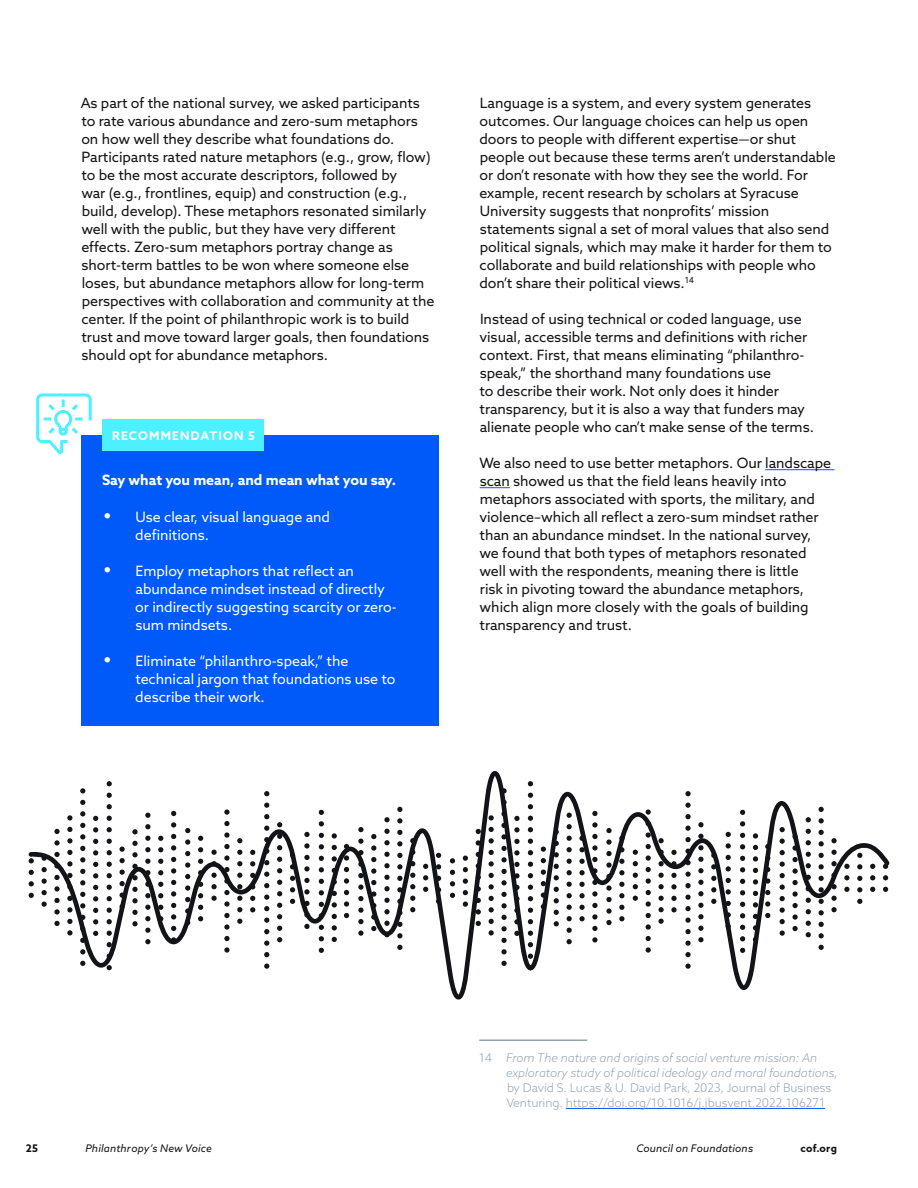
<style>
.page{position:relative;width:918px;height:1188px;background:#fff}
.page>*{position:absolute;margin:0;border:0;box-sizing:border-box;transform-origin:0 0}
.t1{font:14.25px/18px "Azo Sans";letter-spacing:-.005em;color:#121417}
.t2{font:14.25px/18px "Azo Sans";letter-spacing:-.005em;color:#fff}
.t3{font:700 14.25px "Azo Sans";letter-spacing:-.005em;color:#fff}
.t4{font:italic 300 12px/15px "Azo Sans";letter-spacing:-.005em;color:#96a3b0}
.t5{font:300 12px/15px "Azo Sans";letter-spacing:-.005em;color:#96a3b0}
.t6{font:700 12px "Azo Sans";letter-spacing:.095em;color:#fff}
.t7{font:italic 10.5px "Azo Sans";letter-spacing:.015em;color:#121417}
.t8{font:700 10.5px "Azo Sans";letter-spacing:.02em;color:#121417}
.s1{font-weight:700;font-size:21px}
.s2{font-style:normal}
</style>
<div class="page">
<div style="left:81px;top:435px;width:358px;height:291px;background:#0059f9"></div>
<hr style="left:765px;top:469px;width:70px;height:1px;background:#0059f9">
<hr style="left:480px;top:487px;width:30px;height:1px;background:#0059f9">
<hr style="left:479px;top:1039px;width:108px;height:2px;background:#96a3b0">
<hr style="left:566px;top:1108px;width:259px;height:1px;background:#0059f9">
<svg style="left:36px;top:393px;width:56px;height:61px"></svg>
<svg style="left:28px;top:771px;width:862px;height:229px"></svg>
<div style="left:102px;top:419px;width:162px;height:32px;background:#4df0ff"></div>
<p class="t1" style="left:81px;top:94px;width:355px">As part of the national survey, we asked participants to rate various abundance and zero-sum metaphors on how well they describe what foundations do.<br>Participants rated nature metaphors (e.g., grow, flow) to be the most accurate descriptors, followed by<br>war (e.g., frontlines, equip) and construction (e.g., build, develop). These metaphors resonated similarly well with the public, but they have very different effects. Zero-sum metaphors portray change as short-term battles to be won where someone else loses, but abundance metaphors allow for long-term perspectives with collaboration and community at the center. If the point of philanthropic work is to build trust and move toward larger goals, then foundations should opt for abundance metaphors.</p>
<p class="t1" style="left:480px;top:94px;width:358px">Language is a system, and every system generates outcomes. Our language choices can help us open doors to people with different expertise—or shut people out because these terms aren’t understandable or don’t resonate with how they see the world. For example, recent research by scholars at Syracuse University suggests that nonprofits’ mission statements signal a set of moral values that also send political signals, which may make it harder for them to collaborate and build relationships with people who don’t share their political views.<sup>14</sup></p>
<p class="t1" style="left:479px;top:310px;width:336px">Instead of using technical or coded language, use visual, accessible terms and definitions with richer context. First, that means eliminating “philanthro&shy;speak,” the shorthand many foundations use<br>to describe their work. Not only does it hinder transparency, but it is also a way that funders may alienate people who can’t make sense of the terms.</p>
<p class="t1" style="left:479px;top:454px;width:353px">We also need to use better metaphors. Our landscape scan showed us that the field leans heavily into metaphors associated with sports, the military, and violence–which all reflect a zero-sum mindset rather than an abundance mindset. In the national survey, we found that both types of metaphors resonated well with the respondents, meaning there is little<br>risk in pivoting toward the abundance metaphors, which align more closely with the goals of building transparency and trust.</p>
<p class="t6" style="left:112px;top:428px;width:144px">RECOMMENDATION 5</p>
<p class="t3" style="left:102px;top:471px;width:296px">Say what you mean, and mean what you say.</p>
<p class="t2" style="left:135px;top:508px;width:196px;text-indent:-32px"><span class="s1">•</span> Use clear, visual language and definitions.</p>
<p class="t2" style="left:135px;top:562px;width:263px;text-indent:-32px"><span class="s1">•</span> Employ metaphors that reflect an abundance mindset instead of directly or indirectly suggesting scarcity or zero&shy;sum mindsets.</p>
<p class="t2" style="left:135px;top:652px;width:262px;text-indent:-32px"><span class="s1">•</span> Eliminate “philanthro-speak,” the technical jargon that foundations use to describe their work.</p>
<p class="t4" style="left:506px;top:1050px;width:333px;text-indent:-27px"><span class="s2">14</span> From The nature and origins of social venture mission: An exploratory study of political ideology and moral foundations,</p>
<p class="t5" style="left:506px;top:1080px;width:327px">by David S. Lucas &amp; U. David Park, 2023, Journal of Business<br>Venturing. https://doi.org/10.1016/j.jbusvent.2022.106271</p>
<p class="t8" style="left:26px;top:1141px;width:14px">25</p>
<p class="t7" style="left:85px;top:1141px;width:128px">Philanthropy’s New Voice</p>
<p class="t7" style="left:636px;top:1141px;width:118px">Council on Foundations</p>
<p class="t8" style="left:801px;top:1141px;width:38px">cof.org</p>
</div>
